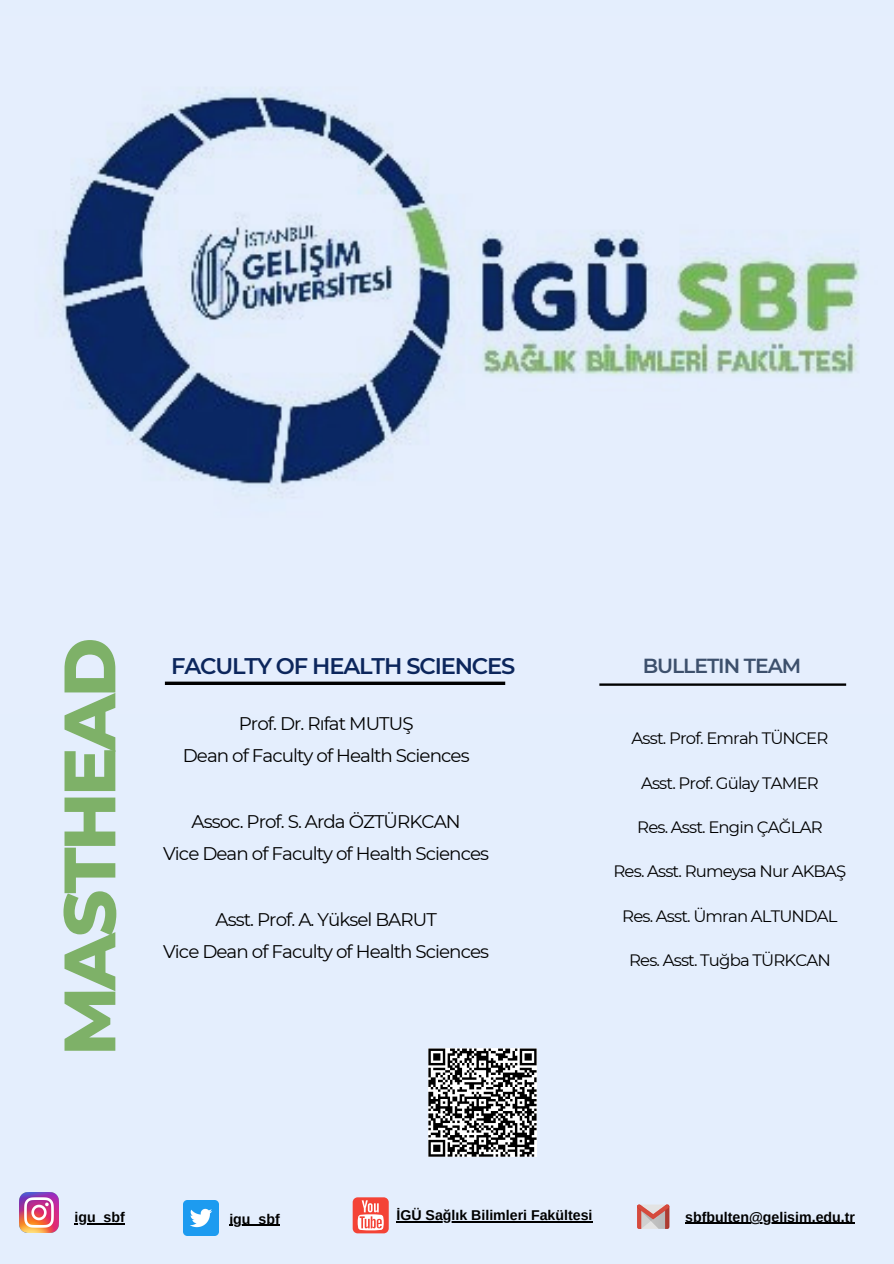
<style>
.page{position:relative;width:894px;height:1264px;background:#fff}
.page>*{position:absolute;margin:0;border:0;box-sizing:border-box;transform-origin:0 0}
.t1{font:800 72.6px "Montserrat";letter-spacing:-.05em;color:#7eb168}
.t2{font:600 22.65px "Montserrat";letter-spacing:-.05em;color:#0c265c}
.t3{font:600 20.25px "Montserrat";letter-spacing:-.05em;color:#3d506c}
.t4{font:18.3px "Montserrat";letter-spacing:-.05em;color:#000}
.t5{font:16.5px "Montserrat";letter-spacing:-.05em;color:#000}
.t6{font:700 14.1px "Arimo";color:#000}
</style>
<div class="page">
<div style="left:0;top:0;width:893px;height:1263px;background:#e4eefd"></div>
<img style="left:53px;top:89px;width:807px;height:597px">
<svg style="left:165px;top:681px;width:340px;height:4px"></svg>
<hr style="left:599px;top:683px;width:246px;height:2px;background:#000">
<svg style="left:428px;top:1048px;width:108px;height:108px;background:#7a7a7a"></svg>
<img style="left:19px;top:1192px;width:39px;height:40px">
<img style="left:184px;top:1200px;width:35px;height:35px">
<div style="left:352px;top:1197px;width:36px;height:36px;background:#f44336;border-radius:5px"></div>
<svg style="left:357px;top:1200px;width:26px;height:30px"></svg>
<svg style="left:637px;top:1204px;width:32px;height:24px"></svg>
<hr style="left:74px;top:1223px;width:51px;height:1px;background:#000">
<hr style="left:229px;top:1224px;width:51px;height:1px;background:#000">
<hr style="left:396px;top:1221px;width:196px;height:1px;background:#000">
<hr style="left:685px;top:1222px;width:169px;height:1px;background:#000">
<p class="t1" style="left:45px;top:1055px;width:420px;rotate:-90deg">MASTHEAD</p>
<p class="t2" style="left:171px;top:652px;width:346px">FACULTY OF HEALTH SCIENCES</p>
<p class="t4" style="left:239px;top:712px;width:176px">Prof. Dr. Rıfat MUTUŞ</p>
<p class="t4" style="left:183px;top:744px;width:288px">Dean of Faculty of Health Sciences</p>
<p class="t4" style="left:191px;top:810px;width:271px">Assoc. Prof. S. Arda ÖZTÜRKCAN</p>
<p class="t4" style="left:163px;top:842px;width:327px">Vice Dean of Faculty of Health Sciences</p>
<p class="t4" style="left:215px;top:908px;width:223px">Asst. Prof. A. Yüksel BARUT</p>
<p class="t4" style="left:163px;top:940px;width:327px">Vice Dean of Faculty of Health Sciences</p>
<p class="t3" style="left:642px;top:653px;width:160px">BULLETIN TEAM</p>
<p class="t5" style="left:631px;top:728px;width:198px">Asst. Prof. Emrah TÜNCER</p>
<p class="t5" style="left:641px;top:772px;width:179px">Asst. Prof. Gülay TAMER</p>
<p class="t5" style="left:637px;top:817px;width:187px">Res. Asst. Engi n ÇAĞLAR</p>
<p class="t5" style="left:613px;top:861px;width:234px">Res. Asst. Rumeysa Nur AKBAŞ</p>
<p class="t5" style="left:622px;top:905px;width:217px">Res. Asst. Ümran ALTUNDAL</p>
<p class="t5" style="left:629px;top:950px;width:203px">Res. Asst. Tuğba TÜRKCAN</p>
<p class="t6" style="left:74px;top:1209px;width:52px">igu_sbf</p>
<p class="t6" style="left:229px;top:1210px;width:52px">igu_sbf</p>
<p class="t6" style="left:396px;top:1207px;width:197px">İGÜ Sağlık Bilimleri Fakültesi</p>
<p class="t6" style="left:685px;top:1208px;width:171px">sbfbulten@gelisim.edu.tr</p>
</div>
